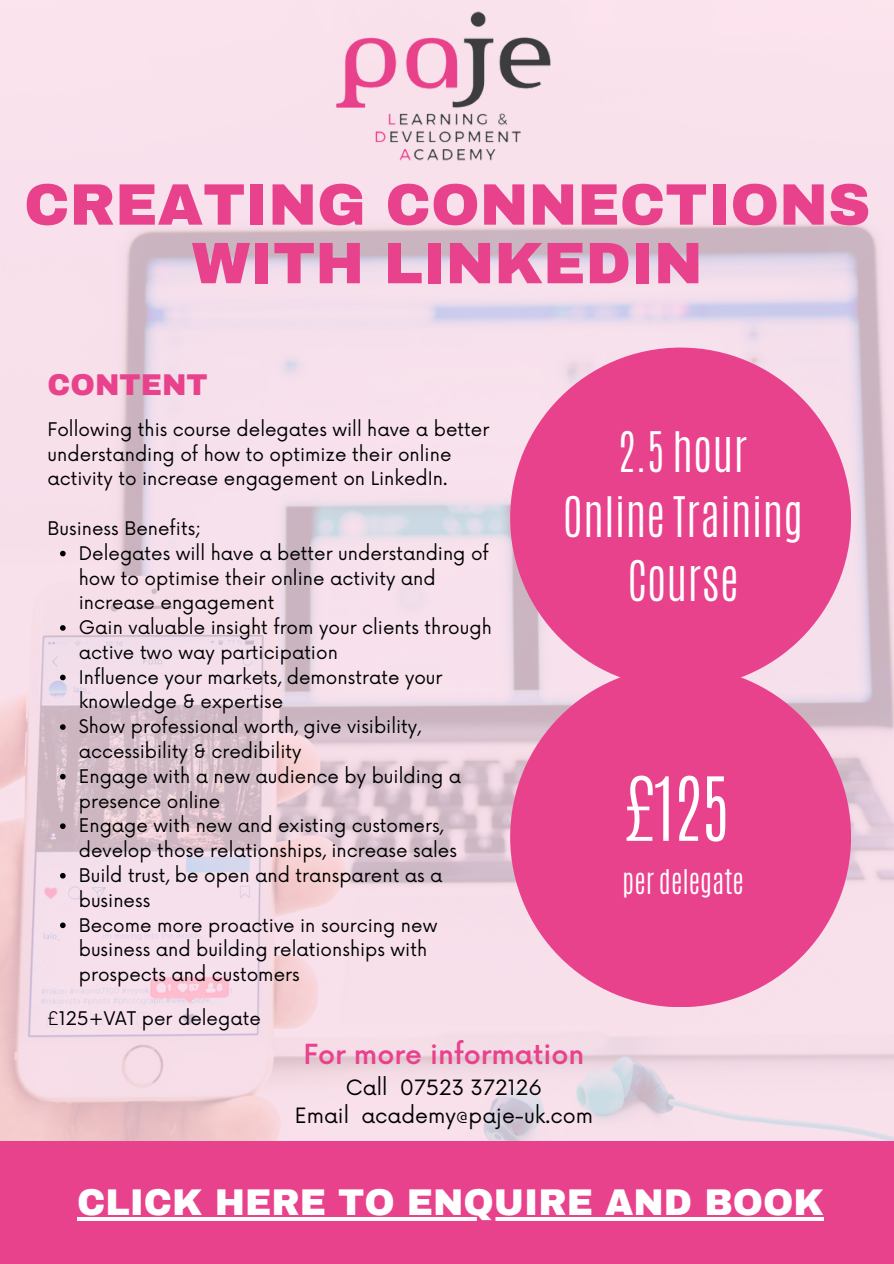
<style>
.page{position:relative;width:894px;height:1264px;background:#fff}
.page>*{position:absolute;margin:0;border:0;box-sizing:border-box;transform-origin:0 0}
.t1{font:300 75px "Antonio";color:#fff}
.t2{font:900 58.5px/58.5px "Archivo";color:#e9428c;text-align:center}
.t3{font:300 46.65px/64.2px "Antonio";color:#fff;text-align:center}
.t4{font:900 36.45px "Archivo";color:#fff}
.t5{font:900 29.4px "Archivo";color:#e9428c}
.t6{font:300 28.35px "Antonio";color:#fff}
.t7{font:500 27px "Now";color:#e9428c}
.t8{font:20.55px "Now";color:#000}
.t9{font:18.3px/24.8px "Now";color:#000}
</style>
<div class="page">
<img style="left:0;top:0;width:893px;height:1141px">
<div style="left:510px;top:347px;width:340px;height:341px;background:#e9428c;border-radius:50%"></div>
<div style="left:510px;top:666px;width:340px;height:341px;background:#e9428c;border-radius:50%"></div>
<div style="left:0;top:1141px;width:893px;height:122px;background:#e9428c"></div>
<img style="left:301px;top:0;width:285px;height:246px">
<svg style="left:60px;top:550px;width:6px;height:6px"></svg>
<svg style="left:60px;top:625px;width:6px;height:5px"></svg>
<svg style="left:60px;top:674px;width:6px;height:6px"></svg>
<svg style="left:60px;top:724px;width:6px;height:6px"></svg>
<svg style="left:60px;top:773px;width:6px;height:6px"></svg>
<svg style="left:60px;top:823px;width:6px;height:6px"></svg>
<svg style="left:60px;top:873px;width:6px;height:5px"></svg>
<svg style="left:60px;top:922px;width:6px;height:6px"></svg>
<hr style="left:77px;top:1217px;width:746px;height:3px;background:#fff">
<p class="t2" style="left:24px;top:176px;width:847px">CREATING CONNECTIONS<br>WITH LINKEDIN</p>
<p class="t5" style="left:48px;top:369px;width:162px">CONTENT</p>
<p class="t9" style="left:48px;top:418px;width:443px">Following this course delegates will have a better understanding of how to optimize their online activity to increase engagement on LinkedIn.</p>
<p class="t9" style="left:48px;top:517px;width:155px">Business Benefits;</p>
<p class="t9" style="left:79px;top:541px;width:411px">Delegates will have a better understanding of how to optimise their online activity and increase engagement</p>
<p class="t9" style="left:79px;top:616px;width:414px">Gain valuable insight from your clients through active two way participation</p>
<p class="t9" style="left:79px;top:665px;width:365px">Influence your markets, demonstrate your knowledge &amp; expertise</p>
<p class="t9" style="left:79px;top:715px;width:344px">Show professional worth, give visibility, accessibility &amp; credibility</p>
<p class="t9" style="left:79px;top:764px;width:384px">Engage with a new audience by building a presence online</p>
<p class="t9" style="left:79px;top:814px;width:379px">Engage with new and existing customers, develop those relationships, increase sales</p>
<p class="t9" style="left:79px;top:863px;width:365px">Build trust, be open and transparent as a business</p>
<p class="t9" style="left:79px;top:913px;width:360px">Become more proactive in sourcing new business and building relationships with prospects and customers</p>
<p class="t9" style="left:48px;top:1006px;width:215px">£125+VAT per delegate</p>
<p class="t3" style="left:618px;top:420px;width:131px">2.5 hour</p>
<p class="t3" style="left:562px;top:484px;width:242px">Online Training<br>Course</p>
<p class="t1" style="left:624px;top:755px;width:107px">£125</p>
<p class="t6" style="left:622px;top:861px;width:123px">per delegate</p>
<p class="t7" style="left:303px;top:1040px;width:282px">For more information</p>
<p class="t8" style="left:346px;top:1076px;width:197px">Call 07523 372126</p>
<p class="t8" style="left:295px;top:1104px;width:300px">Email academy@paje-uk.com</p>
<p class="t4" style="left:77px;top:1183px;width:748px">CLICK HERE TO ENQUIRE AND BOOK</p>
</div>
